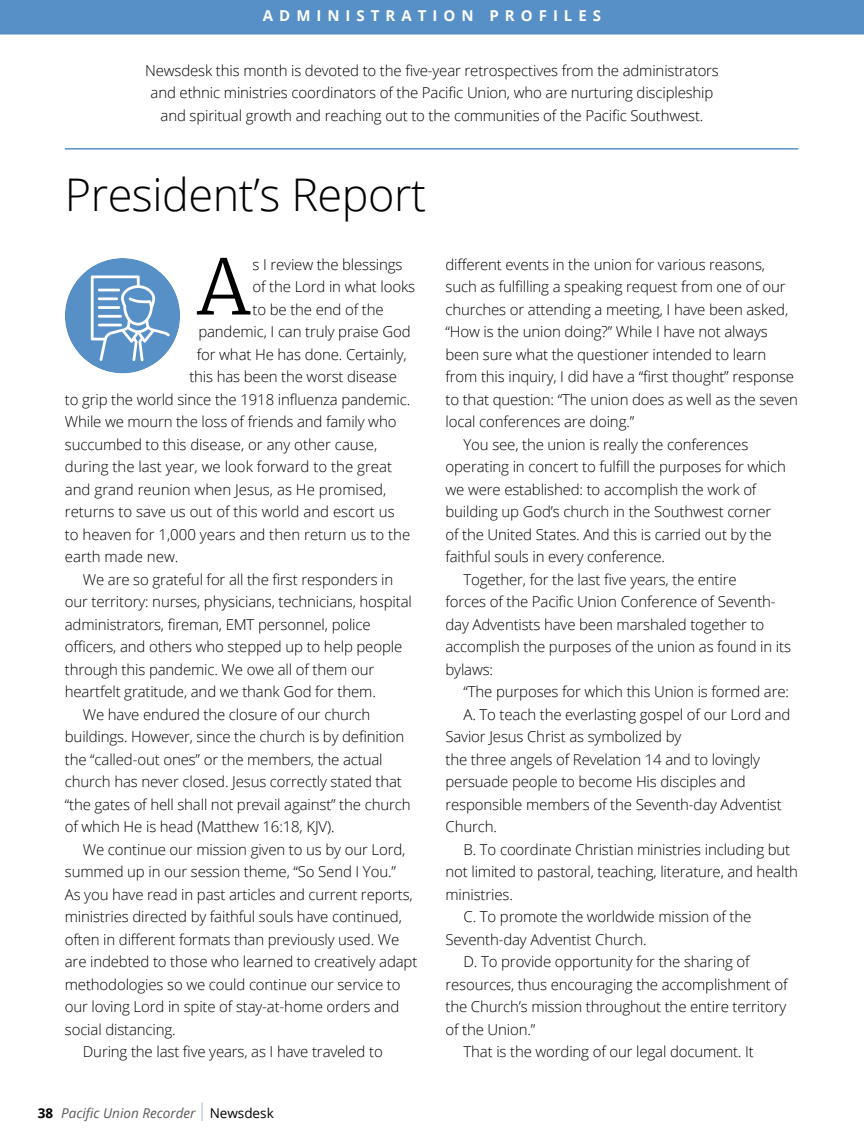
<style>
.page{position:relative;width:864px;height:1148px;background:#fff}
.page>*{position:absolute;margin:0;border:0;box-sizing:border-box;transform-origin:0 0}
.t1{font:300 75.6px "Merriweather";color:#000}
.t2{font:300 45px "Open Sans";letter-spacing:-.01em;color:#000}
.t3{font:300 15px/22.5px "Open Sans";letter-spacing:-.01em;color:#000;text-align:center}
.t4{font:700 15px "Open Sans";letter-spacing:.4em;color:#fff}
.t5{font:italic 13.5px "Open Sans";color:#58595b}
.s1{font-weight:700;font-style:normal;color:#000}
.s2{font-weight:300;font-style:normal;font-size:25.65px;color:#77a0cf}
.s3{font-style:normal;color:#000}
</style>
<div class="page">
<div style="left:0;top:0;width:864px;height:35px;background:#5790c6"></div>
<hr style="left:65px;top:148px;width:733px;height:2px;background:#5790c6">
<div style="left:65px;top:258px;width:115px;height:115px;background:#5790c6;border-radius:50%"></div>
<svg style="left:91px;top:275px;width:79px;height:86px"></svg>
<p class="t4" style="left:263px;top:5px;width:340px">ADMINISTRATION PROFILES</p>
<p class="t3" style="left:145px;top:58px;width:575px">Newsdesk this month is devoted to the five-year retrospectives from the administrators and ethnic ministries coordinators of the Pacific Union, who are nurturing discipleship and spiritual growth and reaching out to the communities of the Pacific Southwest.</p>
<h2 class="t2" style="left:65px;top:164px;width:363px">President’s Report</h2>
<h1 class="t1" style="left:198px;top:224px;width:53px">A</h1>
<p class="t3" style="left:253px;top:252px;width:152px">s I review the blessings</p>
<p class="t3" style="left:253px;top:275px;width:164px">of the Lord in what looks</p>
<p class="t3" style="left:253px;top:297px;width:133px">to be the end of the</p>
<p class="t3" style="left:198px;top:320px;width:214px">pandemic, I can truly praise God</p>
<p class="t3" style="left:197px;top:342px;width:211px">for what He has done. Certainly,</p>
<p class="t3" style="left:189px;top:365px;width:209px">this has been the worst disease</p>
<p class="t3" style="left:65px;top:387px;width:347px">to grip the world since the 1918 influenza pandemic.</p>
<p class="t3" style="left:65px;top:410px;width:333px">While we mourn the loss of friends and family who</p>
<p class="t3" style="left:65px;top:432px;width:314px">succumbed to this disease, or any other cause,</p>
<p class="t3" style="left:65px;top:455px;width:329px">during the last year, we look forward to the great</p>
<p class="t3" style="left:65px;top:477px;width:323px">and grand reunion when Jesus, as He promised,</p>
<p class="t3" style="left:65px;top:500px;width:331px">returns to save us out of this world and escort us</p>
<p class="t3" style="left:65px;top:522px;width:347px">to heaven for 1,000 years and then return us to the</p>
<p class="t3" style="left:65px;top:545px;width:115px">earth made new.</p>
<p class="t3" style="left:83px;top:567px;width:312px">We are so grateful for all the first responders in</p>
<p class="t3" style="left:65px;top:590px;width:349px">our territory: nurses, physicians, technicians, hospital</p>
<p class="t3" style="left:65px;top:612px;width:307px">administrators, fireman, EMT personnel, police</p>
<p class="t3" style="left:65px;top:635px;width:339px">officers, and others who stepped up to help people</p>
<p class="t3" style="left:65px;top:657px;width:311px">through this pandemic. We owe all of them our</p>
<p class="t3" style="left:65px;top:680px;width:313px">heartfelt gratitude, and we thank God for them.</p>
<p class="t3" style="left:83px;top:702px;width:289px">We have endured the closure of our church</p>
<p class="t3" style="left:65px;top:725px;width:341px">buildings. However, since the church is by definition</p>
<p class="t3" style="left:65px;top:747px;width:319px">the “called-out ones” or the members, the actual</p>
<p class="t3" style="left:65px;top:770px;width:339px">church has never closed. Jesus correctly stated that</p>
<p class="t3" style="left:65px;top:792px;width:347px">“the gates of hell shall not prevail against” the church</p>
<p class="t3" style="left:65px;top:815px;width:271px">of which He is head (Matthew 16:18, KJV).</p>
<p class="t3" style="left:83px;top:837px;width:324px">We continue our mission given to us by our Lord,</p>
<p class="t3" style="left:65px;top:860px;width:333px">summed up in our session theme, “So Send I You.”</p>
<p class="t3" style="left:65px;top:882px;width:349px">As you have read in past articles and current reports,</p>
<p class="t3" style="left:65px;top:905px;width:339px">ministries directed by faithful souls have continued,</p>
<p class="t3" style="left:65px;top:927px;width:336px">often in different formats than previously used. We</p>
<p class="t3" style="left:65px;top:950px;width:354px">are indebted to those who learned to creatively adapt</p>
<p class="t3" style="left:65px;top:972px;width:337px">methodologies so we could continue our service to</p>
<p class="t3" style="left:65px;top:995px;width:336px">our loving Lord in spite of stay-at-home orders and</p>
<p class="t3" style="left:65px;top:1017px;width:112px">social distancing.</p>
<p class="t3" style="left:83px;top:1040px;width:301px">During the last five years, as I have traveled to</p>
<p class="t5" style="left:38px;top:1103px;width:237px"><span class="s1">38</span> Pacific Union Recorder <span class="s2">I</span> <span class="s3">Newsdesk</span></p>
<p class="t3" style="left:446px;top:252px;width:321px">different events in the union for various reasons,</p>
<p class="t3" style="left:446px;top:275px;width:342px">such as fulfilling a speaking request from one of our</p>
<p class="t3" style="left:446px;top:297px;width:344px">churches or attending a meeting, I have been asked,</p>
<p class="t3" style="left:446px;top:320px;width:324px">“How is the union doing?” While I have not always</p>
<p class="t3" style="left:446px;top:342px;width:322px">been sure what the questioner intended to learn</p>
<p class="t3" style="left:446px;top:365px;width:350px">from this inquiry, I did have a “first thought” response</p>
<p class="t3" style="left:446px;top:387px;width:354px">to that question: “The union does as well as the seven</p>
<p class="t3" style="left:446px;top:410px;width:190px">local conferences are doing.”</p>
<p class="t3" style="left:464px;top:432px;width:286px">You see, the union is really the conferences</p>
<p class="t3" style="left:446px;top:455px;width:342px">operating in concert to fulfill the purposes for which</p>
<p class="t3" style="left:446px;top:477px;width:312px">we were established: to accomplish the work of</p>
<p class="t3" style="left:446px;top:500px;width:327px">building up God’s church in the Southwest corner</p>
<p class="t3" style="left:446px;top:522px;width:328px">of the United States. And this is carried out by the</p>
<p class="t3" style="left:446px;top:545px;width:221px">faithful souls in every conference.</p>
<p class="t3" style="left:464px;top:567px;width:275px">Together, for the last five years, the entire</p>
<p class="t3" style="left:446px;top:590px;width:332px">forces of the Pacific Union Conference of Seventh-</p>
<p class="t3" style="left:446px;top:612px;width:320px">day Adventists have been marshaled together to</p>
<p class="t3" style="left:446px;top:635px;width:347px">accomplish the purposes of the union as found in its</p>
<p class="t3" style="left:446px;top:657px;width:49px">bylaws:</p>
<p class="t3" style="left:464px;top:680px;width:327px">“The purposes for which this Union is formed are:</p>
<p class="t3" style="left:464px;top:702px;width:328px">A. To teach the everlasting gospel of our Lord and</p>
<p class="t3" style="left:446px;top:725px;width:237px">Savior Jesus Christ as symbolized by</p>
<p class="t3" style="left:446px;top:747px;width:316px">the three angels of Revelation 14 and to lovingly</p>
<p class="t3" style="left:446px;top:770px;width:302px">persuade people to become His disciples and</p>
<p class="t3" style="left:446px;top:792px;width:338px">responsible members of the Seventh-day Adventist</p>
<p class="t3" style="left:446px;top:815px;width:53px">Church.</p>
<p class="t3" style="left:464px;top:837px;width:328px">B. To coordinate Christian ministries including but</p>
<p class="t3" style="left:446px;top:860px;width:354px">not limited to pastoral, teaching, literature, and health</p>
<p class="t3" style="left:446px;top:882px;width:69px">ministries.</p>
<p class="t3" style="left:464px;top:905px;width:289px">C. To promote the worldwide mission of the</p>
<p class="t3" style="left:446px;top:927px;width:203px">Seventh-day Adventist Church.</p>
<p class="t3" style="left:464px;top:950px;width:288px">D. To provide opportunity for the sharing of</p>
<p class="t3" style="left:446px;top:972px;width:344px">resources, thus encouraging the accomplishment of</p>
<p class="t3" style="left:446px;top:995px;width:342px">the Church’s mission throughout the entire territory</p>
<p class="t3" style="left:446px;top:1017px;width:91px">of the Union.”</p>
<p class="t3" style="left:464px;top:1040px;width:292px">That is the wording of our legal document. It</p>
</div>
